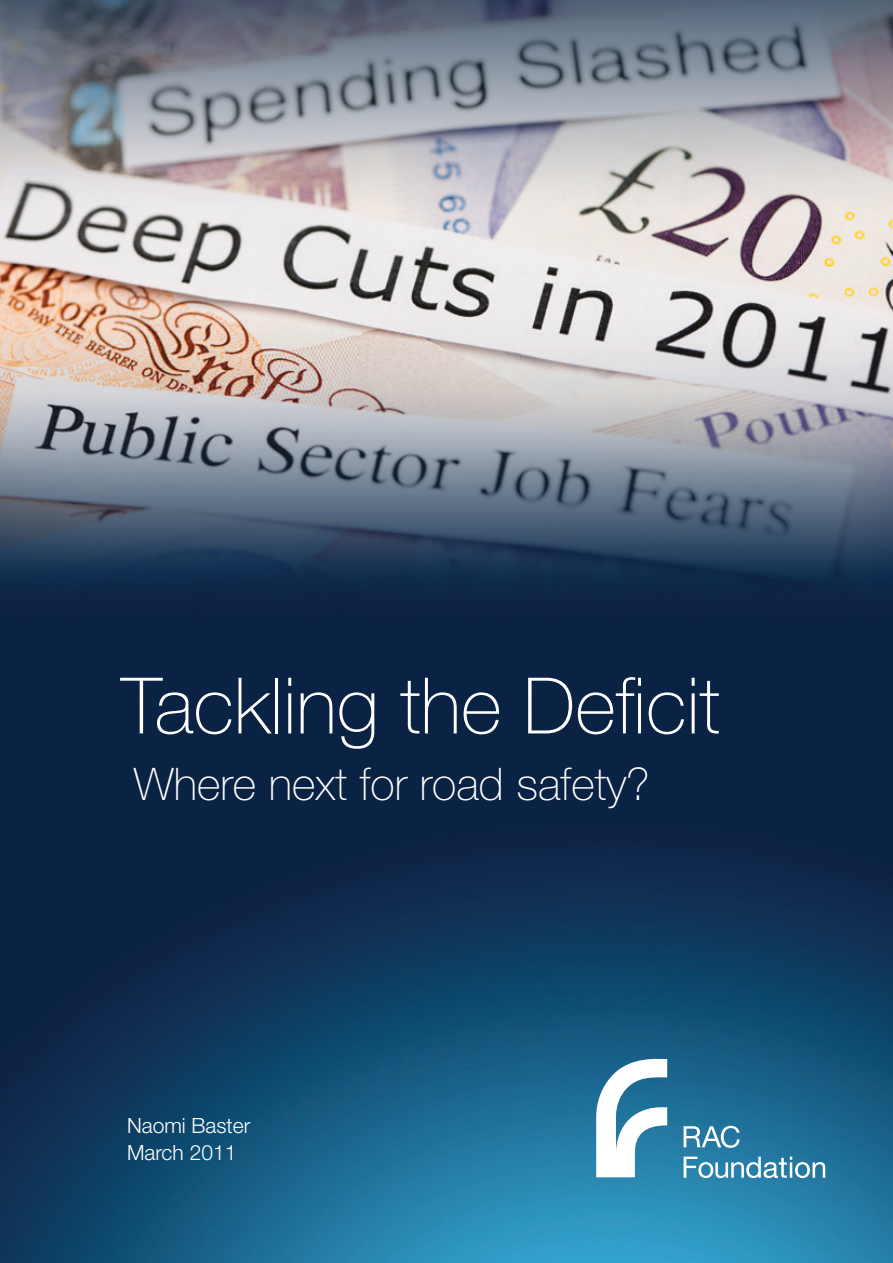
<style>
.page{position:relative;width:893px;height:1263px;background:#fff}
.page>*{position:absolute;margin:0;border:0;box-sizing:border-box;transform-origin:0 0}
.t1{font:100 78px "Helvetica Neue";color:#fff}
.t2{font:100 45px "Helvetica Neue";color:#fff}
.t3{font:300 21px/27px "Helvetica Neue";color:#fff}
</style>
<div class="page">
<img style="left:0;top:0;width:893px;height:1263px">
<svg style="left:596px;top:1059px;width:71px;height:118px"></svg>
<svg style="left:684px;top:1156px;width:141px;height:22px"></svg>
<svg style="left:684px;top:1126px;width:56px;height:22px"></svg>
<h1 class="t1" style="left:121px;top:661px;width:600px">Tackling the Deficit</h1>
<p class="t2" style="left:134px;top:758px;width:518px">Where next for road safety?</p>
<p class="t3" style="left:127px;top:1112px;width:125px">Naomi Baster<br>March 2011</p>
</div>
